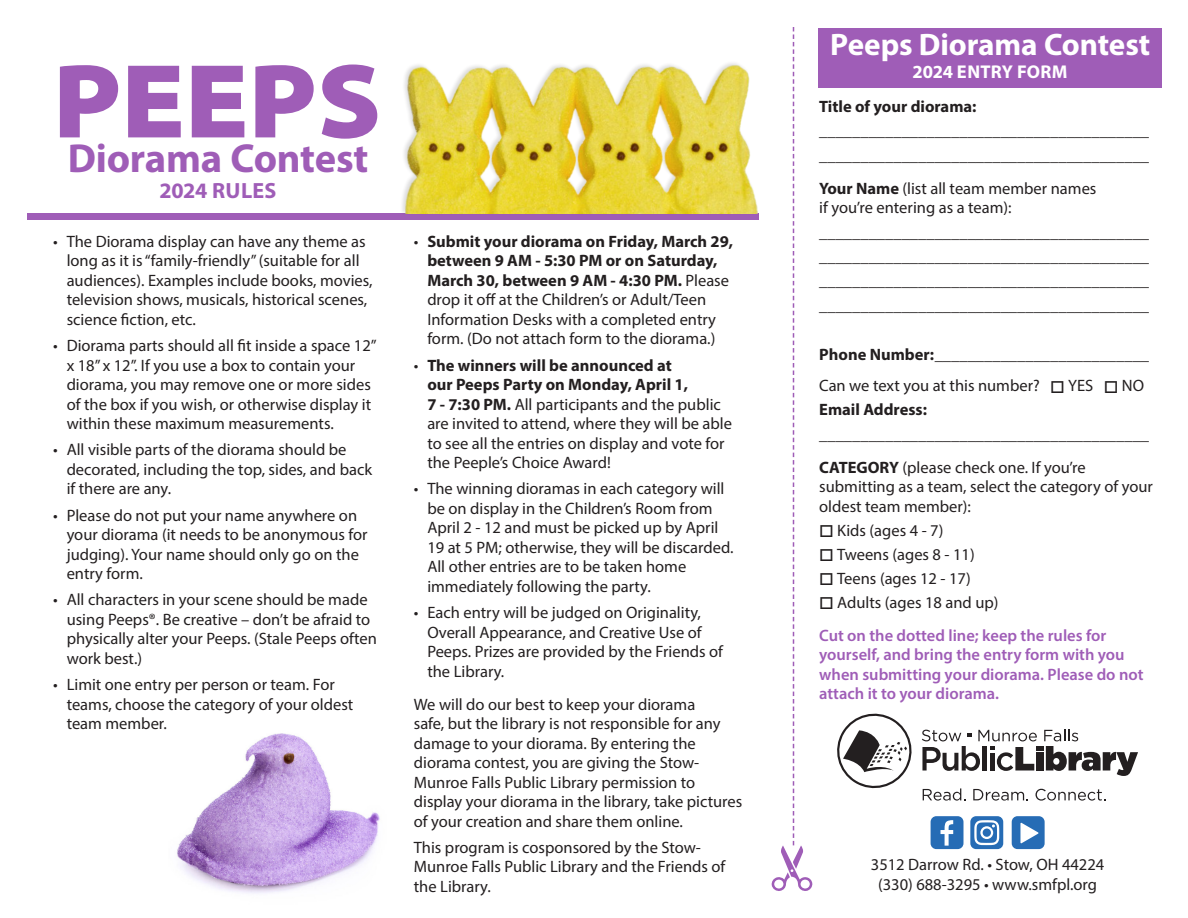
<style>
.page{position:relative;width:1188px;height:918px;background:#fff}
.page>*{position:absolute;margin:0;border:0;box-sizing:border-box;transform-origin:0 0}
.t1{font:900 semi-expanded 106.2px "Myriad Pro";color:#9f5db7}
.Sign_Program_Title{font:700 40.65px "Myriad Pro";letter-spacing:-.005em;color:#9f5db7}
.Sign_Program_Title-2{font:700 31.2px "Myriad Pro";letter-spacing:-.005em;color:#fff}
.Sign_Program_Subtitl{font:700 22.05px "Myriad Pro";letter-spacing:.01em;color:#9f5db7}
.Sign_Program_Subtitl-2{font:700 18.6px "Myriad Pro";letter-spacing:.01em;color:#fff}
.Sign_Body{font:16.5px/19.5px "Myriad Pro";color:#231f20}
.t2{font:600 16.5px/19.5px "Myriad Pro";color:#9f5db7}
.t3{font:700 16.5px "Myriad Pro";color:#231f20}
.s1{font-weight:700}
</style>
<div class="page">
<img style="left:177px;top:733px;width:203px;height:161px">
<div style="left:819px;top:28px;width:343px;height:59px;background:#9f5db7"></div>
<svg style="left:837px;top:714px;width:301px;height:87px"></svg>
<div style="left:931px;top:816px;width:32px;height:33px;background:#266cb5;border-radius:6px"></div>
<svg style="left:941px;top:820px;width:12px;height:26px"></svg>
<div style="left:970px;top:816px;width:33px;height:33px;background:#266cb5;border-radius:6px"></div>
<svg style="left:974px;top:820px;width:25px;height:25px"></svg>
<div style="left:1012px;top:816px;width:33px;height:33px;background:#266cb5;border-radius:6px"></div>
<svg style="left:1020px;top:823px;width:19px;height:20px"></svg>
<div style="left:27px;top:214px;width:731px;height:6px;background:#9f5db7"></div>
<img style="left:367px;top:63px;width:392px;height:151px">
<svg style="left:771px;top:27px;width:42px;height:864px"></svg>
<p class="t1" style="left:53px;top:30px;width:330px">PEEPS</p>
<p class="Sign_Program_Title" style="left:68px;top:132px;width:302px">Diorama Contest</p>
<p class="Sign_Program_Subtitl" style="left:159px;top:176px;width:119px">2024 RULES</p>
<p class="Sign_Body" style="left:67px;top:231px;width:307px;text-indent:-14px">• The Diorama display can have any theme as long as it is “family-friendly” (suitable for all audiences). Examples include books, movies, television shows, musicals, historical scenes, science fiction, etc.</p>
<p class="Sign_Body" style="left:67px;top:336px;width:312px;text-indent:-14px">• Diorama parts should all fit inside a space 12” x 18” x 12”. If you use a box to contain your diorama, you may remove one or more sides of the box if you wish, or otherwise display it within these maximum measurements.</p>
<p class="Sign_Body" style="left:67px;top:440px;width:307px;text-indent:-14px">• All visible parts of the diorama should be decorated, including the top, sides, and back if there are any.</p>
<p class="Sign_Body" style="left:67px;top:505px;width:302px;text-indent:-14px">• Please do not put your name anywhere on your diorama (it needs to be anonymous for judging). Your name should only go on the entry form.</p>
<p class="Sign_Body" style="left:67px;top:590px;width:312px;text-indent:-14px">• All characters in your scene should be made using Peeps®. Be creative – don’t be afraid to physically alter your Peeps. (Stale Peeps often work best.)</p>
<p class="Sign_Body" style="left:67px;top:675px;width:288px;text-indent:-14px">• Limit one entry per person or team. For teams, choose the category of your oldest team member.</p>
<p class="Sign_Body" style="left:427px;top:231px;width:307px;text-indent:-14px">• <span class="s1">Submit your diorama on Friday, March 29, between 9 AM - 5:30 PM or on Saturday, March 30, between 9 AM - 4:30 PM.</span> Please drop it off at the Children’s or Adult/Teen Information Desks with a completed entry form. (Do not attach form to the diorama.)</p>
<p class="Sign_Body" style="left:427px;top:355px;width:306px;text-indent:-14px">• <span class="s1">The winners will be announced at<br>our Peeps Party on Monday, April 1,<br>7 - 7:30 PM.</span> All participants and the public are invited to attend, where they will be able to see all the entries on display and vote for the Peeple’s Choice Award!</p>
<p class="Sign_Body" style="left:427px;top:479px;width:308px;text-indent:-14px">• The winning dioramas in each category will be on display in the Children’s Room from April 2 - 12 and must be picked up by April 19 at 5 PM; otherwise, they will be discarded.<br>All other entries are to be taken home immediately following the party.</p>
<p class="Sign_Body" style="left:427px;top:603px;width:297px;text-indent:-14px">• Each entry will be judged on Originality, Overall Appearance, and Creative Use of Peeps. Prizes are provided by the Friends of the Library.</p>
<p class="Sign_Body" style="left:414px;top:694px;width:330px">We will do our best to keep your diorama<br>safe, but the library is not responsible for any damage to your diorama. By entering the diorama contest, you are giving the Stow-Munroe Falls Public Library permission to display your diorama in the library, take pictures of your creation and share them online.</p>
<p class="Sign_Body" style="left:414px;top:837px;width:313px">This program is cosponsored by the Stow-<br>Munroe Falls Public Library and the Friends of the Library.</p>
<p class="Sign_Program_Title-2" style="left:830px;top:25px;width:321px">Peeps Diorama Contest</p>
<p class="Sign_Program_Subtitl-2" style="left:913px;top:59px;width:157px">2024 ENTRY FORM</p>
<p class="t3" style="left:819px;top:96px;width:159px">Title of your diorama:</p>
<p class="Sign_Body" style="left:819px;top:121px;width:331px">________________________________________</p>
<p class="Sign_Body" style="left:819px;top:145px;width:331px">________________________________________</p>
<p class="Sign_Body" style="left:819px;top:178px;width:279px"><span class="s1">Your Name</span> (list all team member names if you’re entering as a team):</p>
<p class="Sign_Body" style="left:819px;top:222px;width:331px">________________________________________</p>
<p class="Sign_Body" style="left:819px;top:247px;width:331px">________________________________________</p>
<p class="Sign_Body" style="left:819px;top:271px;width:331px">________________________________________</p>
<p class="Sign_Body" style="left:819px;top:295px;width:331px">________________________________________</p>
<p class="Sign_Body" style="left:819px;top:344px;width:331px"><span class="s1">Phone Number:</span>__________________________</p>
<p class="Sign_Body" style="left:819px;top:376px;width:326px">Can we text you at this number? □ YES □ NO</p>
<p class="t3" style="left:819px;top:399px;width:109px">Email Address:</p>
<p class="Sign_Body" style="left:819px;top:424px;width:331px">________________________________________</p>
<p class="Sign_Body" style="left:819px;top:457px;width:335px"><span class="s1">CATEGORY</span> (please check one. If you’re submitting as a team, select the category of your oldest team member):</p>
<p class="Sign_Body" style="left:819px;top:520px;width:126px">□ Kids (ages 4 - 7)</p>
<p class="Sign_Body" style="left:819px;top:544px;width:157px">□ Tweens (ages 8 - 11)</p>
<p class="Sign_Body" style="left:819px;top:568px;width:153px">□ Teens (ages 12 - 17)</p>
<p class="Sign_Body" style="left:819px;top:592px;width:181px">□ Adults (ages 18 and up)</p>
<p class="t2" style="left:819px;top:625px;width:326px">Cut on the dotted line; keep the rules for yourself, and bring the entry form with you when submitting your diorama. Please do not attach it to your diorama.</p>
<p class="Sign_Body" style="left:871px;top:855px;width:235px;text-align:center">3512 Darrow Rd. • Stow, OH 44224 (330) 688-3295 • www.smfpl.org</p>
</div>
